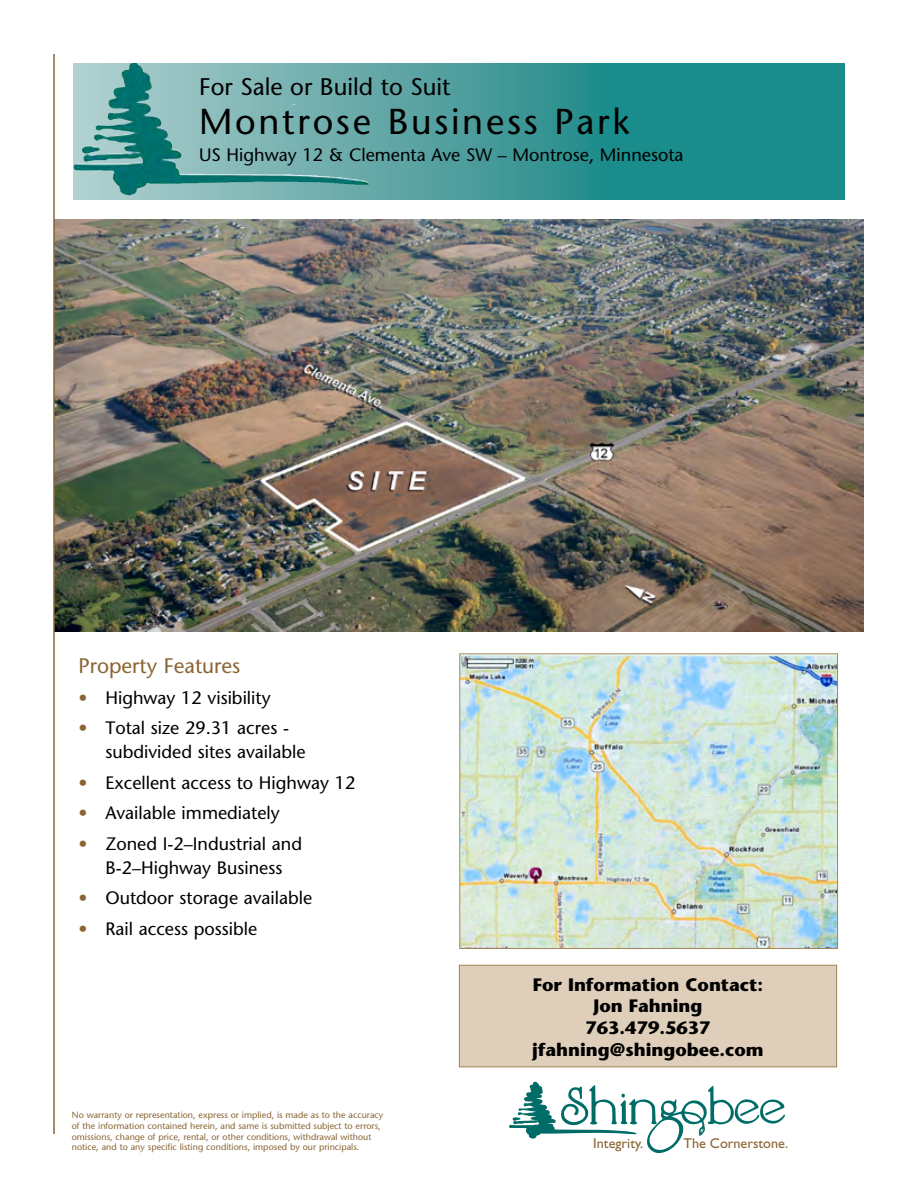
<style>
.page{position:relative;width:918px;height:1188px;background:#fff}
.page>*{position:absolute;margin:0;border:0;box-sizing:border-box;transform-origin:0 0}
.t1{font:36px "ATC Oak Normal";letter-spacing:.075em;color:#000}
.t2{font:24px "ATC Oak Normal";color:#000}
.t3{font:21px "ATC Oak Normal";color:#896532}
.t4{font:18px/24px "ATC Oak Normal";color:#000}
.t5{font:700 18px/21.6px "ATC Oak";color:#000;text-align:center}
.t6{font:14.25px "Gill Sans";color:#896532}
.t7{font:9px/10.8px "ATC Oak Normal";color:#896532}
.s1{color:#896532}
</style>
<div class="page">
<img style="left:55px;top:220px;width:809px;height:412px">
<hr style="left:53px;top:54px;width:2px;height:1080px;background:#896532">
<div style="left:459px;top:965px;width:378px;height:102px;background:#dfcfba"></div>
<div style="left:459px;top:965px;width:378px;height:102px;border:1px solid #a48558"></div>
<svg style="left:509px;top:1082px;width:276px;height:71px"></svg>
<svg style="left:74px;top:63px;width:771px;height:136px;background:#479d9c"></svg>
<img style="left:82px;top:63px;width:61px;height:99px">
<img style="left:461px;top:655px;width:375px;height:292px">
<div style="left:459px;top:653px;width:379px;height:296px;border:1px solid #a48558"></div>
<h2 class="t2" style="left:199px;top:72px;width:253px">For Sale or Build to Suit</h2>
<h1 class="t1" style="left:199px;top:100px;width:432px">Montrose Business Park</h1>
<h3 class="t4" style="left:199px;top:143px;width:486px">US Highway 12 &amp; Clementa Ave SW – Montrose, Minnesota</h3>
<h3 class="t3" style="left:78px;top:653px;width:163px">Property Features</h3>
<h3 class="t4" style="left:78px;top:685px;width:194px"><span class="s1">•</span> Highway 12 visibility</h3>
<h3 class="t4" style="left:105px;top:716px;width:202px;text-indent:-27px"><span class="s1">•</span> Total size 29.31 acres - subdivided sites available</h3>
<h3 class="t4" style="left:78px;top:770px;width:279px"><span class="s1">•</span> Excellent access to Highway 12</h3>
<h3 class="t4" style="left:78px;top:801px;width:203px"><span class="s1">•</span> Available immediately</h3>
<h3 class="t4" style="left:78px;top:831px;width:225px;text-align:center"><span class="s1">•</span> Zoned I-2–Industrial and<br>B-2–Highway Business</h3>
<h3 class="t4" style="left:78px;top:886px;width:235px"><span class="s1">•</span> Outdoor storage available</h3>
<h3 class="t4" style="left:78px;top:916px;width:180px"><span class="s1">•</span> Rail access possible</h3>
<p class="t7" style="left:72px;top:1109px;width:313px">No warranty or representation, express or implied, is made as to the accuracy of the information contained herein, and same is submitted subject to errors, omissions, change of price, rental, or other conditions, withdrawal without notice, and to any specific listing conditions, imposed by our principals.</p>
<h3 class="t5" style="left:532px;top:973px;width:233px">For Information Contact:<br>Jon Fahning<br>763.479.5637 jfahning@shingobee.com</h3>
<h3 class="t6" style="left:593px;top:1135px;width:51px">Integrity.</h3>
<h3 class="t6" style="left:683px;top:1135px;width:106px">The Cornerstone.</h3>
</div>
